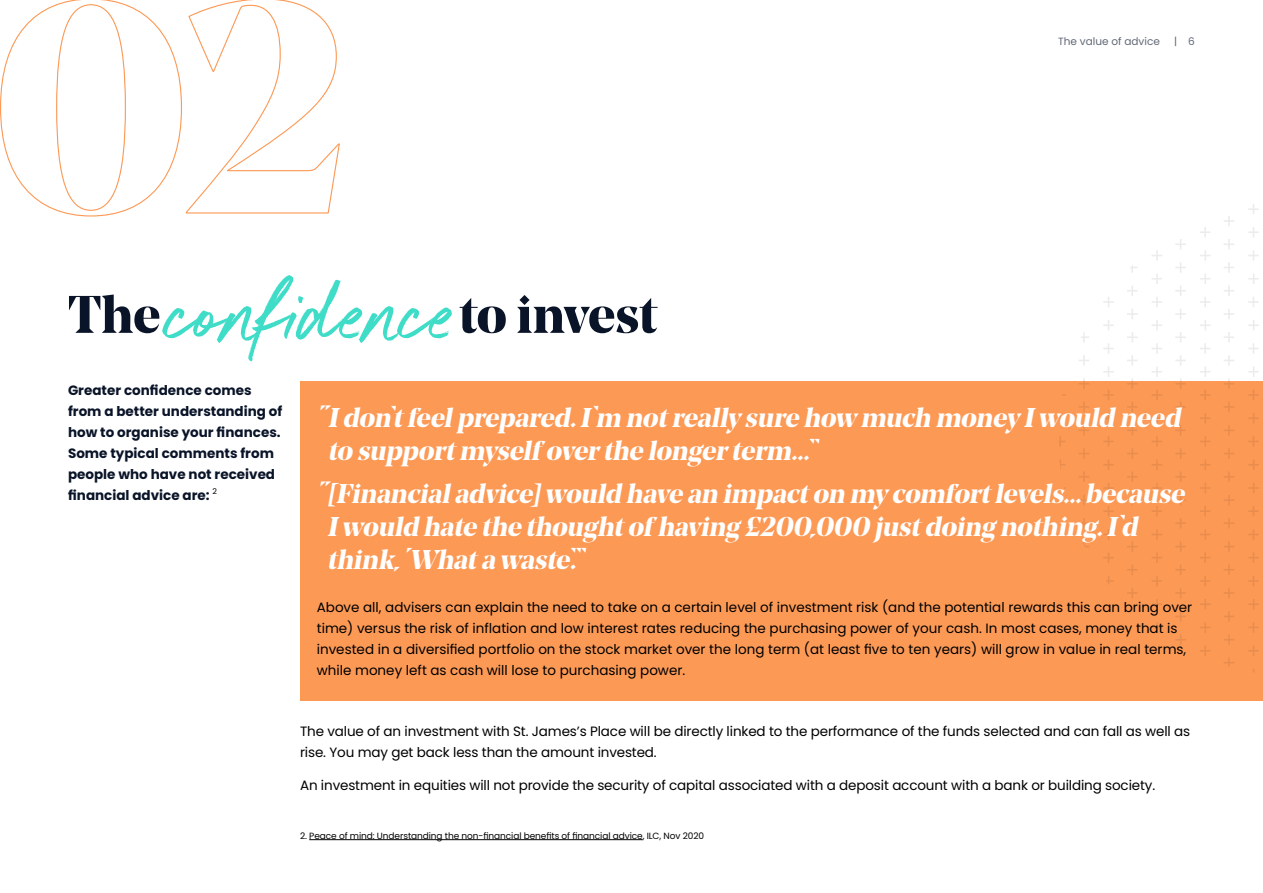
<style>
.page{position:relative;width:1263px;height:893px;background:#fff}
.page>*{position:absolute;margin:0;border:0;box-sizing:border-box;transform-origin:0 0}
.t1{font:105px "South Coast";color:#3fdcc8}
.t2{font:700 52.5px "Noe Display SJP";letter-spacing:-.005em;color:#0a1428}
.t3{font:italic 700 27px/33px "Noe Display SJP";letter-spacing:-.025em;color:#fff}
.t4{font:13.5px/21px "Poppins";color:#000}
.t5{font:700 13.5px/21px "Poppins";color:#0a1428}
.t6{font:10.5px "Poppins";color:#606776}
.t7{font:9px "Poppins";letter-spacing:-.01em;color:#000}
.s1{color:#fff}
</style>
<div class="page">
<div style="left:300px;top:381px;width:963px;height:319px;background:#fc9955"></div>
<hr style="left:309px;top:839px;width:334px;height:1px;background:#000">
<svg style="left:1059px;top:204px;width:200px;height:469px"></svg>
<svg style="left:0;top:0;width:340px;height:217px"></svg>
<h1 class="t1" style="left:168px;top:259px;width:293px">confidence</h1>
<h2 class="t2" style="left:68px;top:279px;width:591px">The <span class="s1">confidence</span> to invest</h2>
<p class="t6" style="left:1058px;top:35px;width:103px">The value of advice</p>
<p class="t6" style="left:1174px;top:35px;width:22px">| 6</p>
<p class="t5" style="left:68px;top:380px;width:216px">Greater confidence comes from a better understanding of how to organise your finances.<br>Some typical comments from people who have not received financial advice are: <sup>2</sup></p>
<h3 class="t3" style="left:328px;top:400px;width:860px;text-indent:-11px">“Idon’tfeelprepared.I’m notreally sure how much money Iwould need to supportmyself overthe longerterm...”</h3>
<h3 class="t3" style="left:327px;top:476px;width:865px;text-indent:-10px">“[Financialadvice] would have an impacton my comfortlevels...because<br>Iwould hate the thoughtof having £200,000 justdoing nothing.I’d think,‘Whata waste’.”</h3>
<p class="t4" style="left:317px;top:596px;width:877px">Above all, advisers can explain the need to take on a certain level of investment risk (and the potential rewards this can bring over time) versus the risk of inflation and low interest rates reducing the purchasing power of your cash. In most cases, money that is invested in a diversified portfolio on the stock market over the long term (at least five to ten years) will grow in value in real terms, while money left as cash will lose to purchasing power.</p>
<p class="t4" style="left:300px;top:721px;width:892px">The value of an investment with St. James’s Place will be directly linked to the performance of the funds selected and can fall as well as rise. You may get back less than the amount invested.</p>
<p class="t4" style="left:300px;top:775px;width:857px">An investment in equities will not provide the security of capital associated with a deposit account with a bank or building society.</p>
<p class="t7" style="left:300px;top:831px;width:406px">2. Peace of mind: Understanding the non-financial benefits of financial advice, ILC, Nov 2020</p>
</div>
